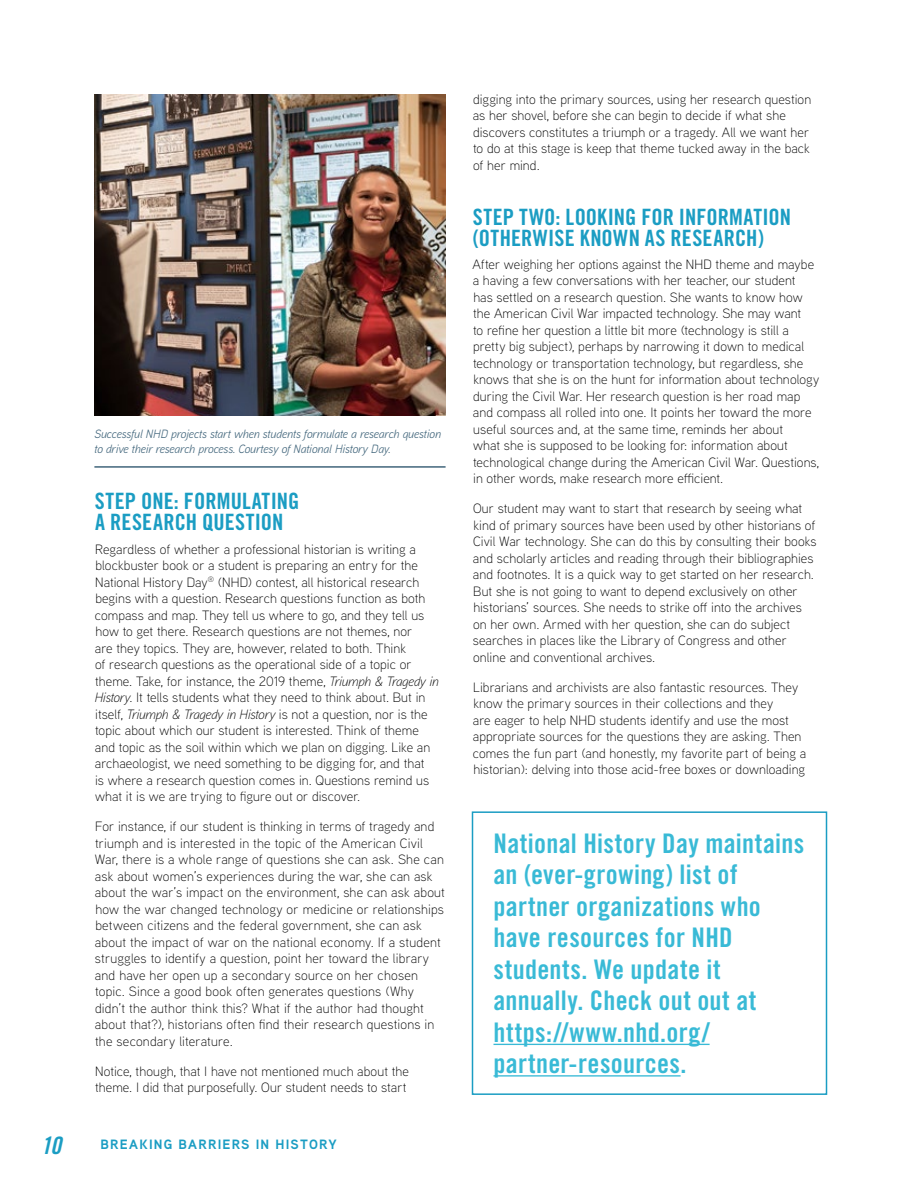
<style>
.page{position:relative;width:918px;height:1188px;background:#fff}
.page>*{position:absolute;margin:0;border:0;box-sizing:border-box;transform-origin:0 0}
.t1{font:27px/31.5px "Trade Gothic LT Std Bd Cn 20";letter-spacing:.01em;color:#39bad6}
.t2{font:24px "Trade Gothic LT Std Bd Cn 20 Obl";color:#1b9dc3}
.t3{font:22.5px/21px "Trade Gothic LT Std Bd Cn 20";letter-spacing:.01em;color:#1b9dc3}
.t4{font:300 13.5px/16.5px "Aaux Next";letter-spacing:.005em;color:#000}
.t5{font:700 13.5px "Aaux Next";letter-spacing:.09em;color:#1b9dc3}
.t6{font:italic 12px/15px "Aaux Next";letter-spacing:-.005em;color:#41657b}
.s1{font-style:italic}
</style>
<div class="page">
<img style="left:94px;top:94px;width:352px;height:322px">
<hr style="left:94px;top:466px;width:352px;height:2px;background:#41657b">
<div style="left:472px;top:811px;width:355px;height:284px;border:2px solid #1b9dc3"></div>
<hr style="left:494px;top:1044px;width:216px;height:1px;background:#39bad6">
<hr style="left:494px;top:1075px;width:187px;height:2px;background:#39bad6">
<p class="t6" style="left:94px;top:426px;width:348px">Successful NHD projects start when students formulate a research question to drive their research process. Courtesy ofNational History Day.</p>
<h2 class="t3" style="left:95px;top:491px;width:206px">STEP ONE: FORMULATING<br>A RESEARCH QUESTION</h2>
<p class="t4" style="left:95px;top:540px;width:345px">Regardless of whether a professional historian is writing a blockbuster book or a student is preparing an entry for the National History Day<sup>®</sup> (NHD) contest, all historical research begins with a question. Research questions function as both compass and map. They tell us where to go, and they tell us how to get there. Research questions are not themes, nor<br>are they topics. They are, however, related to both. Think<br>of research questions as the operational side of a topic or theme. Take, for instance, the 2019 theme, <span class="s1">Triumph &amp; Tragedy in History</span>. It tells students what they need to think about. But in itself, <span class="s1">Triumph &amp; Tragedy in History</span> is not a question, nor is the topic about which our student is interested. Think of theme and topic as the soil within which we plan on digging. Like an archaeologist, we need something to be digging for, and that<br>is where a research question comes in. Questions remind us what it is we are trying to fgure out or discover.</p>
<p class="t4" style="left:95px;top:818px;width:352px">For instance, if our student is thinking in terms of tragedy and triumph and is interested in the topic of the American Civil War, there is a whole range of questions she can ask. She can ask about women’s experiences during the war, she can ask about the war’s impact on the environment, she can ask about how the war changed technology or medicine or relationships between citizens and the federal government, she can ask about the impact of war on the national economy. If a student struggles to identify a question, point her toward the library and have her open up a secondary source on her chosen topic. Since a good book often generates questions (Why didn’t the author think this? What if the author had thought about that?), historians often fnd their research questions in the secondary literature.</p>
<p class="t4" style="left:95px;top:1062px;width:316px">Notice, though, that I have not mentioned much about the theme. I did that purposefully. Our student needs to start</p>
<p class="t2" style="left:41px;top:1131px;width:22px">10</p>
<p class="t5" style="left:101px;top:1135px;width:238px">BREAKING BARRIERS IN HISTORY</p>
<p class="t4" style="left:473px;top:90px;width:340px">digging into the primary sources, using her research question as her shovel, before she can begin to decide if what she discovers constitutes a triumph or a tragedy. All we want her to do at this stage is keep that theme tucked away in the back of her mind.</p>
<h2 class="t3" style="left:473px;top:206px;width:320px">STEP TWO: LOOKING FOR INFORMATION (OTHERWISE KNOWN AS RESEARCH)</h2>
<p class="t4" style="left:472px;top:255px;width:348px">After weighing her options against the NHD theme and maybe a having a few conversations with her teacher, our student<br>has settled on a research question. She wants to know how the American Civil War impacted technology. She may want<br>to refne her question a little bit more (technology is still a pretty big subject), perhaps by narrowing it down to medical technology or transportation technology, but regardless, she knows that she is on the hunt for information about technology during the Civil War. Her research question is her road map and compass all rolled into one. It points her toward the more useful sources and, at the same time, reminds her about<br>what she is supposed to be looking for: information about technological change during the American Civil War. Questions, in other words, make research more efcient.</p>
<p class="t4" style="left:473px;top:500px;width:345px">Our student may want to start that research by seeing what kind of primary sources have been used by other historians of Civil War technology. She can do this by consulting their books and scholarly articles and reading through their bibliographies and footnotes. It is a quick way to get started on her research.<br>But she is not going to want to depend exclusively on other historians’ sources. She needs to strike of into the archives on her own. Armed with her question, she can do subject searches in places like the Library of Congress and other online and conventional archives.</p>
<p class="t4" style="left:473px;top:678px;width:335px">Librarians and archivists are also fantastic resources. They know the primary sources in their collections and they<br>are eager to help NHD students identify and use the most appropriate sources for the questions they are asking. Then comes the fun part (and honestly, my favorite part of being a historian): delving into those acid-free boxes or downloading</p>
<p class="t1" style="left:494px;top:827px;width:312px">National History Day maintains an (ever-growing) list of partner organizations who have resources for NHD students. We update it annually. Check out out at https://www.nhd.org/ partner-resources.</p>
</div>
